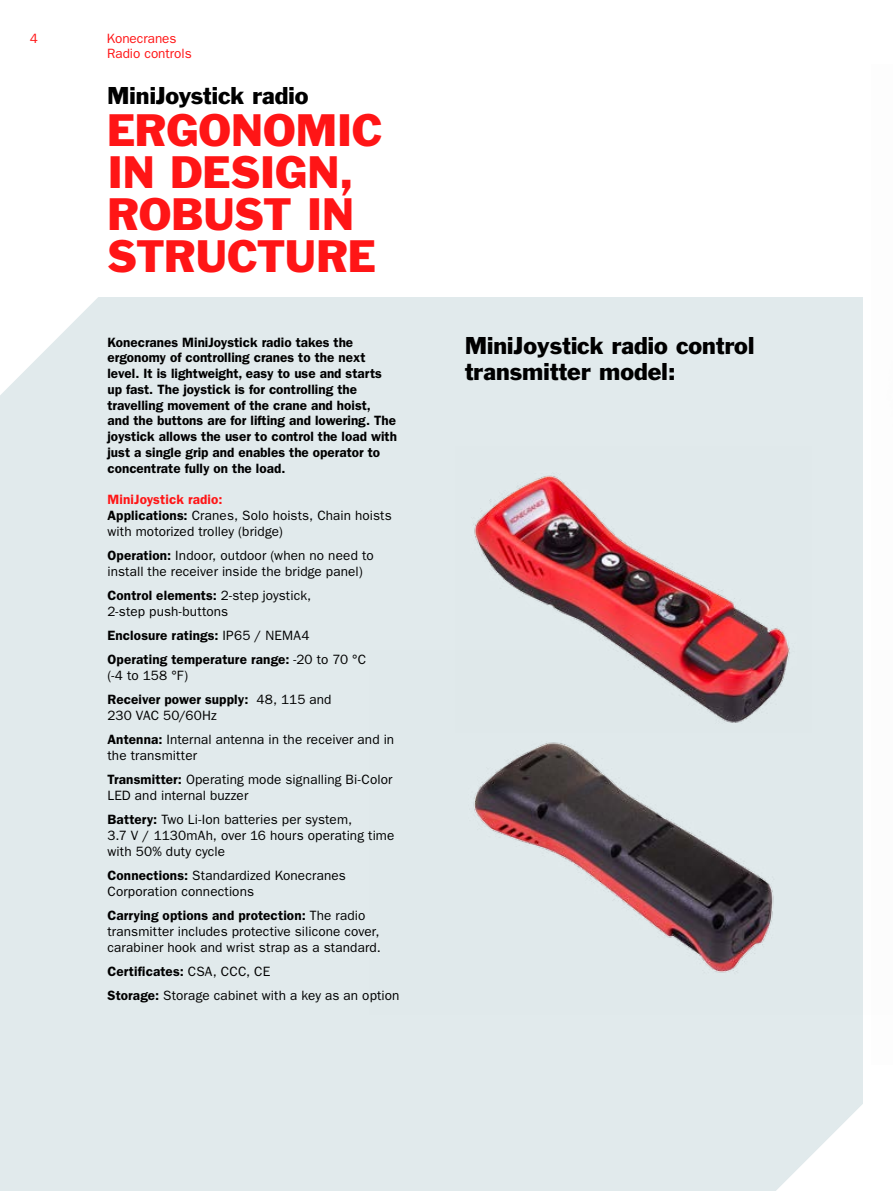
<style>
.page{position:relative;width:893px;height:1191px;background:#fff}
.page>*{position:absolute;margin:0;border:0;box-sizing:border-box;transform-origin:0 0}
.t1{font:42px "Franklin Gothic Std";color:#ff1516}
.t2{font:22.5px/25.5px "Franklin Gothic Std";color:#000}
.t3{font:13.5px/15.8px "ITC Franklin Gothic Std";letter-spacing:.01em;color:#000}
.t4{font:600 13.5px/15.8px "ITC Franklin Gothic Std";color:#000}
.t5{font:13.5px/15px "ITC Franklin Gothic Std";color:#ff1516}
.s1{font-weight:600;color:#ff1516}
.s2{font-weight:600}
.s3{font-weight:400}
</style>
<div class="page">
<div style="left:0;top:297px;width:863px;height:894px;background:#e1eaec"></div>
<img style="left:455px;top:446px;width:357px;height:205px">
<img style="left:369px;top:651px;width:494px;height:363px">
<p class="t5" style="left:30px;top:31px;width:10px">4</p>
<p class="t5" style="left:107px;top:31px;width:86px">Konecranes<br>Radio controls</p>
<h2 class="t2" style="left:107px;top:83px;width:203px">MiniJoystick radio</h2>
<h1 class="t1" style="left:107px;top:103px;width:32px">ERGONO</h1>
<h1 class="t1" style="left:295px;top:103px;width:63px">MIC</h1>
<h1 class="t1" style="left:107px;top:145px;width:123px">IN DESIGN</h1>
<h1 class="t1" style="left:339px;top:145px;width:17px">,</h1>
<h1 class="t1" style="left:107px;top:187px;width:125px">ROBUST</h1>
<h1 class="t1" style="left:307px;top:187px;width:22px">IN</h1>
<h1 class="t1" style="left:107px;top:229px;width:31px">STRUCTURE</h1>
<p class="t4" style="left:107px;top:334px;width:291px">Konecranes MiniJoystick radio takes the ergonomy of controlling cranes to the next level. It is lightweight, easy to use and starts up fast. The joystick is for controlling the travelling movement of the crane and hoist,<br>and the buttons are for lifting and lowering. The joystick allows the user to control the load with just a single grip and enables the operator to concentrate fully on the load.</p>
<p class="t3" style="left:107px;top:492px;width:286px"><span class="s1">MiniJoystick radio:<br></span><span class="s2">Applications:</span> Cranes, Solo hoists, Chain hoists with motorized trolley (bridge)</p>
<p class="t3" style="left:107px;top:547px;width:268px"><span class="s2">Operation:</span> I ndoor, outdoor (when no need to install the receiver inside the bridge panel)</p>
<p class="t3" style="left:107px;top:587px;width:205px"><span class="s2">Control elements:</span> 2-step joystick,<br>2-step push-buttons</p>
<p class="t4" style="left:107px;top:623px;width:259px;line-height:24.3px">Enclosure ratings: <span class="s3">I P65 / NEMA4<br></span>Operating temperature range: <span class="s3">-20 to 70 °C</span></p>
<p class="t3" style="left:107px;top:663px;width:226px;line-height:24.3px">(-4 to 158 °F)<br><span class="s2">Receiver power supply:</span> 48, 115 and</p>
<p class="t3" style="left:107px;top:707px;width:37px">230 VAC</p>
<p class="t3" style="left:107px;top:703px;width:288px;line-height:24.3px;text-indent:56px">50/60Hz<br><span class="s2">Antenna:</span> I nternal antenna in the receiver and in</p>
<p class="t3" style="left:107px;top:743px;width:287px;line-height:24.3px">the transmitter<br><span class="s2">Transmitter:</span> Operating mode signalling Bi-Color</p>
<p class="t3" style="left:107px;top:787px;width:9px">LED</p>
<p class="t3" style="left:107px;top:783px;width:246px;line-height:24.3px;text-indent:27px">and internal buzzer<br><span class="s2">Battery:</span> Two Li-I on batteries per system,</p>
<p class="t3" style="left:107px;top:827px;width:289px">3.7 V / 1130mAh, over 16 hours operating time with 50% duty cycle</p>
<p class="t3" style="left:107px;top:867px;width:240px"><span class="s2">Connections:</span> Standardized Konecranes<br>Corporation connections</p>
<p class="t3" style="left:107px;top:907px;width:275px"><span class="s2">Carrying options and protection:</span> The radio transmitter includes protective silicone cover, carabiner hook and wrist strap as a standard.</p>
<p class="t4" style="left:107px;top:963px;width:90px">Certificates: <span class="s3">CSA</span></p>
<p class="t3" style="left:213px;top:963px;width:18px">, CCC</p>
<p class="t3" style="left:107px;top:959px;width:294px;line-height:24.3px;text-align:center">, CE<br><span class="s2">Storage:</span> Storage cabinet with a key as an option</p>
<h2 class="t2" style="left:465px;top:333px;width:291px">MiniJoystick radio control transmitter model:</h2>
</div>
